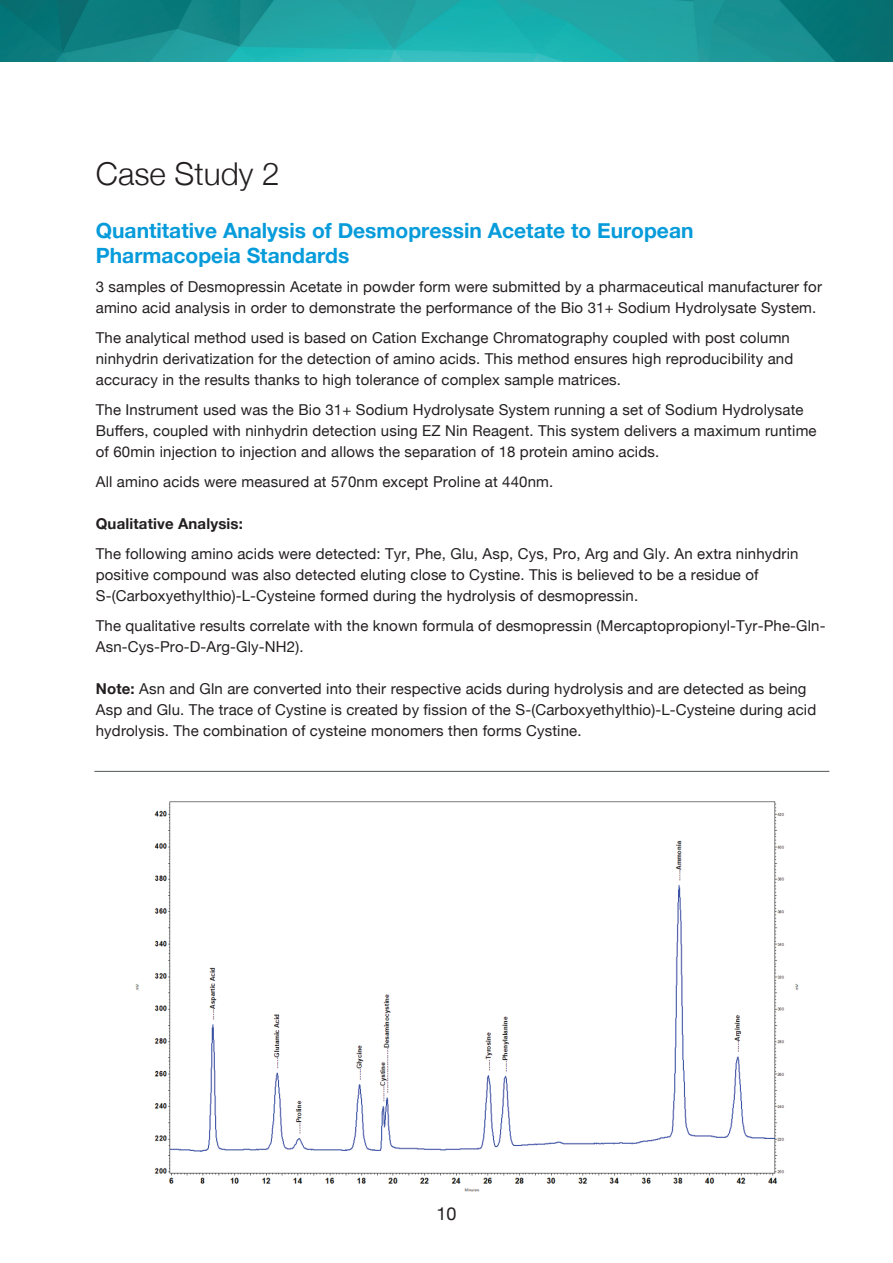
<style>
.page{position:relative;width:893px;height:1263px;background:#fff}
.page>*{position:absolute;margin:0;border:0;box-sizing:border-box;transform-origin:0 0}
.t1{font:300 31.5px "Helvetica Neue";color:#231f20}
.t2{font:700 21px/25.5px "Helvetica Neue";color:#069bda}
.t3{font:18px "Helvetica Neue";color:#231f20}
.t4{font:15px/21px "Helvetica Neue";letter-spacing:.01em;color:#231f20}
.t5{font:700 15px "Helvetica Neue";letter-spacing:.01em;color:#231f20}
.s1{font-weight:700}
</style>
<div class="page">
<hr style="left:94px;top:771px;width:735px;height:1px;background:#525759">
<img style="left:135px;top:801px;width:664px;height:391px">
<img style="left:0;top:0;width:893px;height:62px">
<h1 class="t1" style="left:96px;top:149px;width:185px">Case Study 2</h1>
<h2 class="t2" style="left:96px;top:218px;width:599px">Quantitative Analysis of Desmopressin Acetate to European<br>Pharmacopeia Standards</h2>
<p class="t4" style="left:96px;top:277px;width:728px">3 samples of Desmopressin Acetate in powder form were submitted by a pharmaceutical manufacturer for amino acid analysis in order to demonstrate the performance of the Bio 31+ Sodium Hydrolysate System.</p>
<p class="t4" style="left:96px;top:328px;width:699px">The analytical method used is based on Cation Exchange Chromatography coupled with post column ninhydrin derivatization for the detection of amino acids. This method ensures high reproducibility and accuracy in the results thanks to high tolerance of complex sample matrices.</p>
<p class="t4" style="left:96px;top:400px;width:722px">The Instrument used was the Bio 31+ Sodium Hydrolysate System running a set of Sodium Hydrolysate<br>Buffers, coupled with ninhydrin detection using EZ Nin Reagent. This system delivers a maximum runtime of 60min injection to injection and allows the separation of 18 protein amino acids.</p>
<p class="t4" style="left:96px;top:472px;width:459px">All amino acids were measured at 570nm except Proline at 440nm.</p>
<p class="t5" style="left:96px;top:512px;width:149px">Qualitative Analysis:</p>
<p class="t4" style="left:96px;top:544px;width:704px">The following amino acids were detected: Tyr, Phe, Glu, Asp, Cys, Pro, Arg and Gly. An extra ninhydrin positive compound was also detected eluting close to Cystine. This is believed to be a residue of<br>S-(Carboxyethylthio)-L-Cysteine formed during the hydrolysis of desmopressin.</p>
<p class="t4" style="left:96px;top:616px;width:731px">The qualitative results correlate with the known formula of desmopressin (Mercaptopropionyl-Tyr-Phe-Gln-<br>Asn-Cys-Pro-D-Arg-Gly-NH2).</p>
<p class="t4" style="left:96px;top:679px;width:722px"><span class="s1">Note:</span> Asn and Gln are converted into their respective acids during hydrolysis and are detected as being<br>Asp and Glu. The trace of Cystine is created by fission of the S-(Carboxyethylthio)-L-Cysteine during acid hydrolysis. The combination of cysteine monomers then forms Cystine.</p>
<p class="t3" style="left:436px;top:1201px;width:22px">10</p>
</div>
